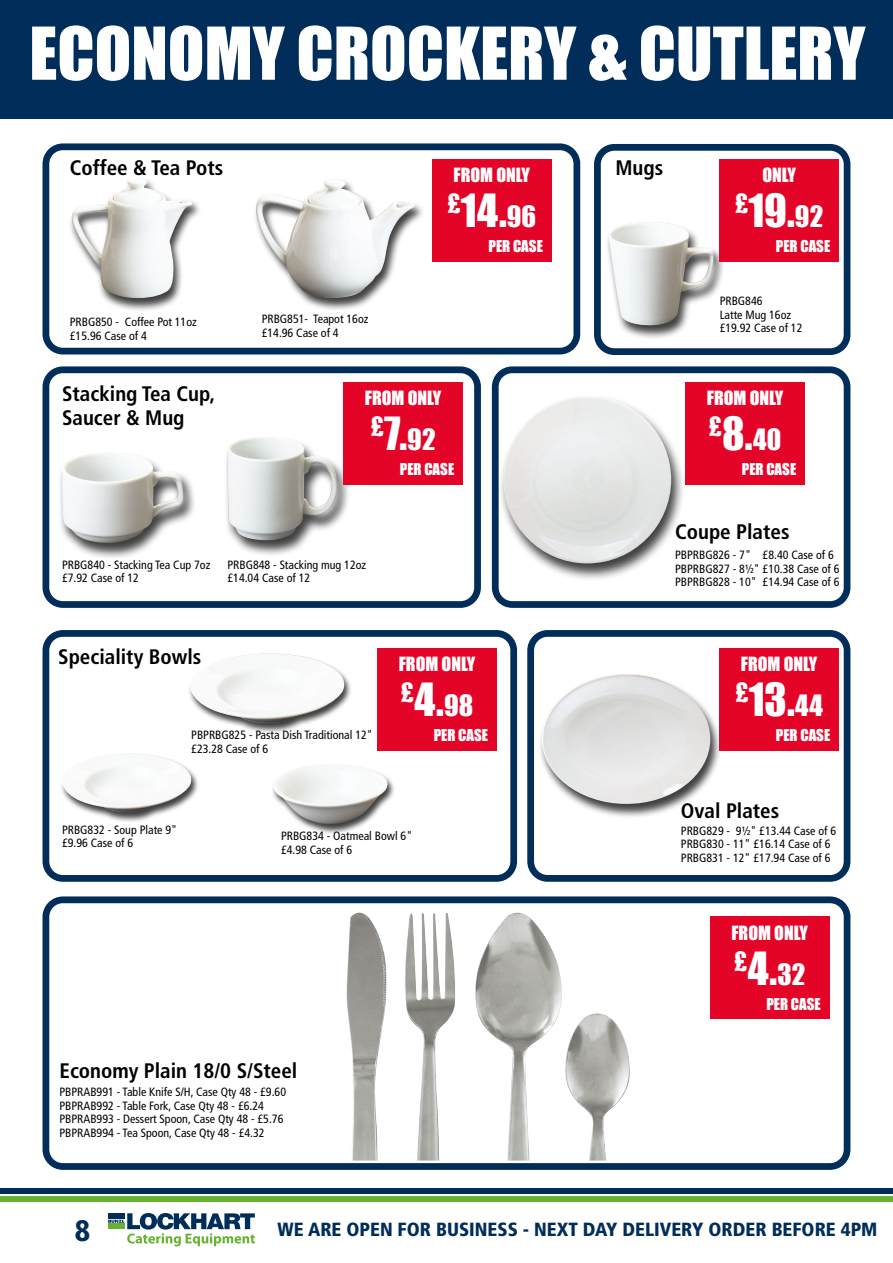
<style>
.page{position:relative;width:893px;height:1263px;background:#fff}
.page>*{position:absolute;margin:0;border:0;box-sizing:border-box;transform-origin:0 0}
.t1{font:67.35px "Impact";color:#fff}
.t2{font:42px "Impact";color:#fff}
.t3{font:900 condensed 29.55px "Frutiger";color:#002d59}
.t4{font:700 condensed 21px/24px "Frutiger";color:#000}
.t5{font:900 condensed 19.05px "Frutiger";color:#002d59}
.t6{font:18px "Impact";color:#fff}
.t7{font:15px "Impact";color:#fff}
.t8{font:condensed 12px/13.5px "Frutiger";color:#000}
.s1{font-size:27px}
</style>
<div class="page">
<div style="left:0;top:1188px;width:893px;height:6px;background:#002d59"></div>
<div style="left:0;top:0;width:893px;height:119px;background:#002d59"></div>
<div style="left:0;top:1196px;width:893px;height:6px;background:#65b32e"></div>
<svg style="left:109px;top:1213px;width:145px;height:33px"></svg>
<div style="left:109px;top:1223px;width:15px;height:6px;background:#65b32e"></div>
<div style="left:109px;top:1213px;width:15px;height:6px;background:#002d59"></div>
<div style="left:43px;top:630px;width:474px;height:252px;border:7px solid #002d59;border-radius:17px"></div>
<div style="left:43px;top:143px;width:537px;height:211px;border:7px solid #002d59;border-radius:17px"></div>
<div style="left:43px;top:366px;width:438px;height:242px;border:7px solid #002d59;border-radius:17px"></div>
<div style="left:492px;top:366px;width:358px;height:242px;border:7px solid #002d59;border-radius:17px"></div>
<div style="left:527px;top:630px;width:323px;height:252px;border:7px solid #002d59;border-radius:17px"></div>
<div style="left:43px;top:896px;width:807px;height:274px;border:7px solid #002d59;border-radius:17px"></div>
<div style="left:594px;top:144px;width:256px;height:211px;border:7px solid #002d59;border-radius:17px"></div>
<div style="left:538px;top:673px;width:184px;height:145px;background:#000;opacity:.75"></div>
<img style="left:541px;top:673px;width:170px;height:131px">
<div style="left:498px;top:395px;width:187px;height:186px;background:#000;opacity:.75"></div>
<img style="left:503px;top:396px;width:168px;height:167px;border-radius:84px">
<div style="left:720px;top:649px;width:119px;height:102px;background:#e40428"></div>
<div style="left:686px;top:382px;width:119px;height:102px;background:#e40428"></div>
<div style="left:188px;top:653px;width:165px;height:80px;background:#000;opacity:.75"></div>
<img style="left:189px;top:654px;width:155px;height:69px">
<div style="left:271px;top:764px;width:125px;height:71px;background:#000;opacity:.75"></div>
<img style="left:273px;top:764px;width:116px;height:61px">
<div style="left:378px;top:649px;width:119px;height:102px;background:#e40428"></div>
<div style="left:60px;top:753px;width:139px;height:70px;background:#000;opacity:.75"></div>
<img style="left:60px;top:754px;width:133px;height:58px">
<div style="left:58px;top:452px;width:138px;height:107px;background:#000;opacity:.75"></div>
<img style="left:62px;top:452px;width:121px;height:91px">
<div style="left:223px;top:437px;width:127px;height:120px;background:#000;opacity:.75"></div>
<img style="left:227px;top:437px;width:111px;height:104px">
<div style="left:605px;top:221px;width:120px;height:119px;background:#000;opacity:.75"></div>
<img style="left:608px;top:222px;width:106px;height:103px">
<div style="left:720px;top:160px;width:119px;height:102px;background:#e40428"></div>
<div style="left:344px;top:382px;width:119px;height:102px;background:#e40428"></div>
<div style="left:710px;top:917px;width:119px;height:102px;background:#e40428"></div>
<img style="left:475px;top:913px;width:87px;height:247px">
<img style="left:346px;top:912px;width:41px;height:248px">
<img style="left:565px;top:1013px;width:65px;height:147px">
<img style="left:405px;top:913px;width:50px;height:247px">
<div style="left:69px;top:178px;width:133px;height:134px;background:#000;opacity:.75"></div>
<img style="left:72px;top:178px;width:121px;height:120px">
<div style="left:253px;top:178px;width:172px;height:134px;background:#000;opacity:.75"></div>
<img style="left:256px;top:179px;width:159px;height:120px">
<div style="left:432px;top:160px;width:119px;height:102px;background:#e40428"></div>
<h1 class="t1" style="left:29px;top:1px;width:837px">ECONOMY CROCKERY &amp; CUTLERY</h1>
<h3 class="t4" style="left:70px;top:156px;width:155px">Coffee &amp; Tea Pots</h3>
<p class="t8" style="left:70px;top:315px;width:128px">PRBG850 - Coffee Pot 11oz £15.96 Case of 4</p>
<p class="t8" style="left:262px;top:312px;width:108px">PRBG851- Teapot 16oz £14.96 Case of 4</p>
<h3 class="t6" style="left:454px;top:161px;width:78px">FROM ONLY</h3>
<h2 class="t2" style="left:448px;top:178px;width:90px"><sup>£</sup>14.<span class="s1">96</span></h2>
<p class="t7" style="left:488px;top:235px;width:56px">PER CASE</p>
<h3 class="t4" style="left:62px;top:382px;width:155px">Stacking Tea Cup,<br>Saucer &amp; Mug</h3>
<h3 class="t6" style="left:365px;top:384px;width:78px">FROM ONLY</h3>
<h2 class="t2" style="left:371px;top:401px;width:66px"><sup>£</sup>7.<span class="s1">92</span></h2>
<p class="t7" style="left:400px;top:457px;width:56px">PER CASE</p>
<p class="t8" style="left:62px;top:558px;width:150px">PRBG840 - Stacking Tea Cup 7oz £7.92 Case of 12</p>
<p class="t8" style="left:227px;top:558px;width:140px">PRBG848 - Stacking mug 12oz £14.04 Case of 12</p>
<h3 class="t4" style="left:58px;top:645px;width:145px">Speciality Bowls</h3>
<p class="t8" style="left:191px;top:728px;width:183px">PBPRBG825 - Pasta Dish Traditional 12" £23.28 Case of 6</p>
<h3 class="t6" style="left:399px;top:650px;width:78px">FROM ONLY</h3>
<h2 class="t2" style="left:401px;top:667px;width:74px"><sup>£</sup>4.<span class="s1">98</span></h2>
<p class="t7" style="left:434px;top:724px;width:56px">PER CASE</p>
<p class="t8" style="left:62px;top:823px;width:117px">PRBG832 - Soup Plate 9" £9.96 Case of 6</p>
<p class="t8" style="left:281px;top:829px;width:133px">PRBG834 - Oatmeal Bowl 6" £4.98 Case of 6</p>
<h3 class="t4" style="left:60px;top:1058px;width:239px">Economy Plain 18/0 S/Steel</h3>
<p class="t8" style="left:60px;top:1085px;width:228px">PBPRAB991 - Table Knife S/H, Case Qty 48 - £9.60<br>PBPRAB992 - Table Fork, Case Qty 48 - £6.24<br>PBPRAB993 - Dessert Spoon, Case Qty 48 - £5.76<br>PBPRAB994 - Tea Spoon, Case Qty 48 - £4.32</p>
<h3 class="t4" style="left:615px;top:156px;width:49px">Mugs</h3>
<h3 class="t6" style="left:762px;top:161px;width:35px">ONLY</h3>
<h2 class="t2" style="left:735px;top:178px;width:90px"><sup>£</sup>19.<span class="s1">92</span></h2>
<p class="t7" style="left:776px;top:235px;width:56px">PER CASE</p>
<p class="t8" style="left:720px;top:294px;width:84px">PRBG846<br>Latte Mug 16oz £19.92 Case of 12</p>
<h3 class="t6" style="left:707px;top:384px;width:78px">FROM ONLY</h3>
<h2 class="t2" style="left:709px;top:401px;width:74px"><sup>£</sup>8.<span class="s1">40</span></h2>
<p class="t7" style="left:742px;top:457px;width:56px">PER CASE</p>
<h3 class="t4" style="left:675px;top:520px;width:116px">Coupe Plates</h3>
<p class="t8" style="left:675px;top:548px;width:166px">PBPRBG826 - 7" £8.40 Case of 6<br>PBPRBG827 - 8½" £10.38 Case of 6<br>PBPRBG828 - 10" £14.94 Case of 6</p>
<h3 class="t6" style="left:741px;top:650px;width:78px">FROM ONLY</h3>
<h2 class="t2" style="left:735px;top:667px;width:89px"><sup>£</sup>13.<span class="s1">44</span></h2>
<p class="t7" style="left:776px;top:724px;width:56px">PER CASE</p>
<h3 class="t4" style="left:681px;top:799px;width:100px">Oval Plates</h3>
<p class="t8" style="left:681px;top:824px;width:157px">PRBG829 - 9½" £13.44 Case of 6<br>PRBG830 - 11" £16.14 Case of 6<br>PRBG831 - 12" £17.94 Case of 6</p>
<h3 class="t6" style="left:731px;top:918px;width:78px">FROM ONLY</h3>
<h2 class="t2" style="left:734px;top:935px;width:73px"><sup>£</sup>4.<span class="s1">32</span></h2>
<p class="t7" style="left:766px;top:992px;width:56px">PER CASE</p>
<h3 class="t3" style="left:75px;top:1213px;width:17px">8</h3>
<h3 class="t5" style="left:278px;top:1217px;width:601px">WE ARE OPEN FOR BUSINESS - NEXT DAY DELIVERY ORDER BEFORE 4PM</h3>
</div>
